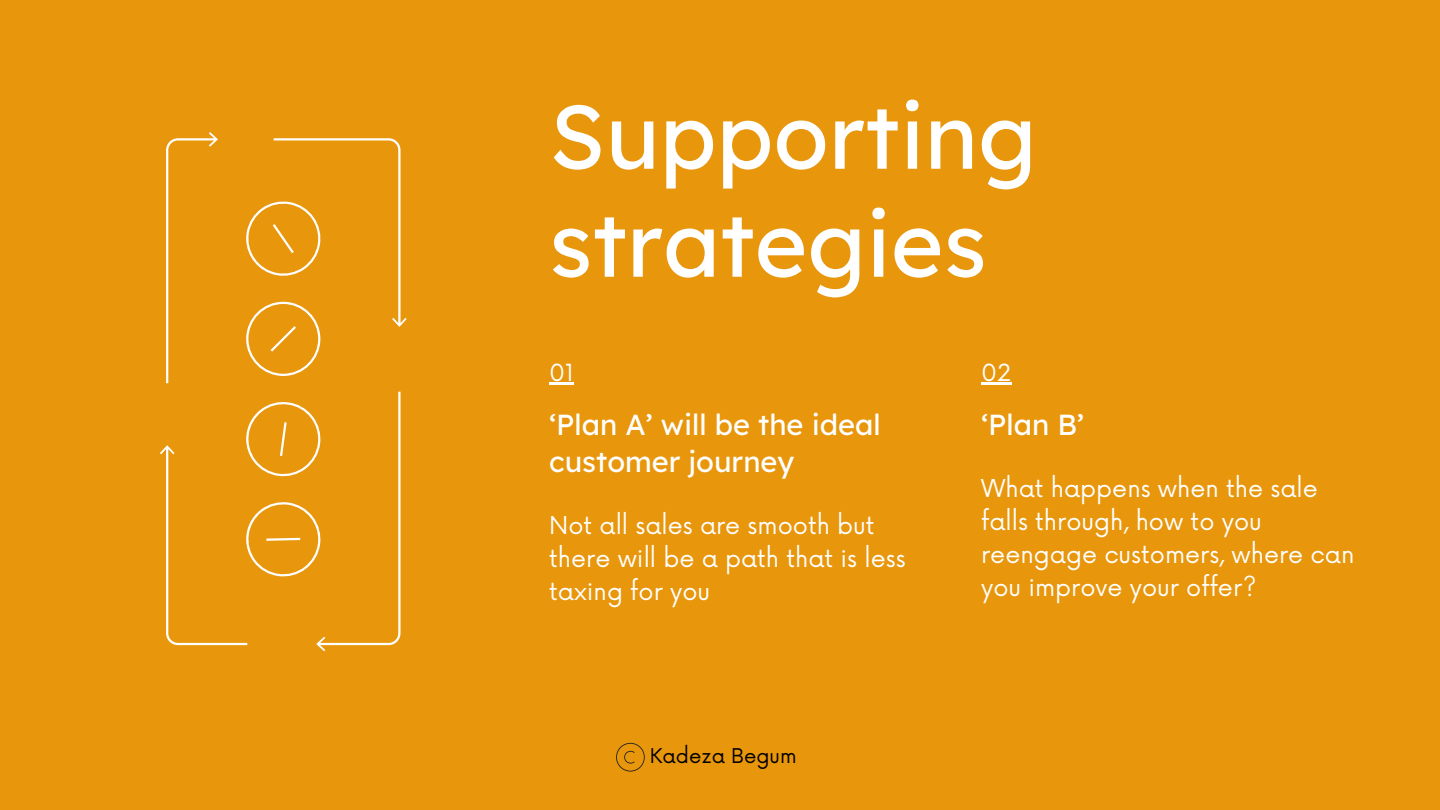
<style>
.page{position:relative;width:1440px;height:810px;background:#e8960c}
.page>*{position:absolute;margin:0;border:0;box-sizing:border-box;transform-origin:0 0}
.t1{font:90px/108px "Lexend Deca";color:#fff}
.t2{font:29px/37.5px "Lexend Deca";color:#fff}
.t3{font:24px/33px "Now";color:#fff}
.t4{font:23px "Now";color:#fff}
.t5{font:19.8px "Now";color:#000}
</style>
<div class="page">
<hr style="left:549px;top:383px;width:25px;height:2px;background:#fff">
<hr style="left:981px;top:383px;width:30px;height:2px;background:#fff">
<svg style="left:160px;top:132px;width:247px;height:520px"></svg>
<svg style="left:616px;top:743px;width:29px;height:29px"></svg>
<p class="t1" style="left:549px;top:81px;width:489px">Supporting strategies</p>
<h2 class="t4" style="left:549px;top:360px;width:26px">01</h2>
<h1 class="t2" style="left:549px;top:405px;width:333px">‘Plan A’ will be the ideal customer journey</h1>
<p class="t3" style="left:549px;top:510px;width:358px">Not all sales are smooth but there will be a path that is less taxing for you</p>
<p class="t5" style="left:650px;top:745px;width:148px">Kadeza Begum</p>
<h2 class="t4" style="left:981px;top:360px;width:32px">02</h2>
<p class="t2" style="left:981px;top:405px;width:105px">‘Plan B’</p>
<p class="t3" style="left:981px;top:473px;width:375px">What happens when the sale falls through, how to you reengage customers, where can you improve your offer?</p>
</div>
